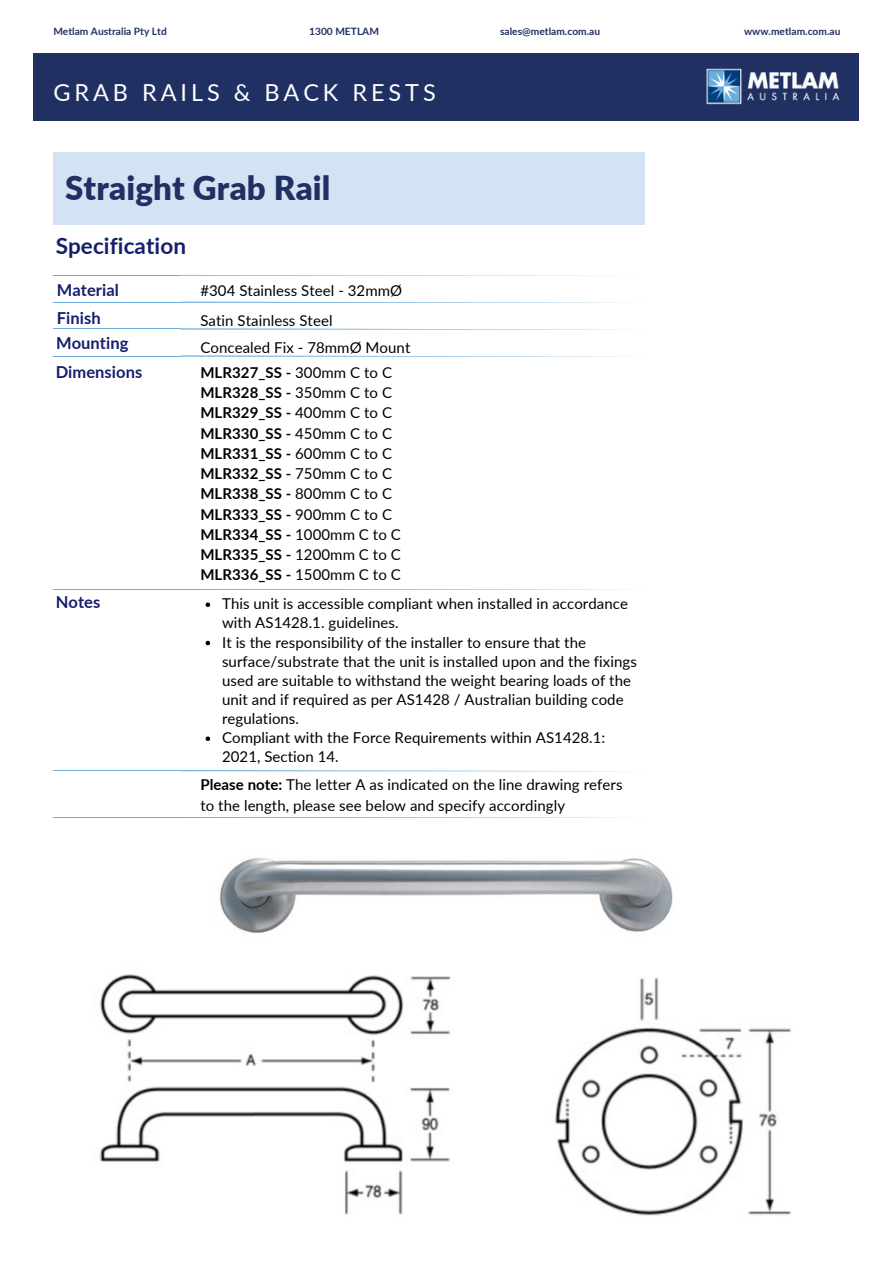
<style>
.page{position:relative;width:894px;height:1264px;background:#fff}
.page>*{position:absolute;margin:0;border:0;box-sizing:border-box;transform-origin:0 0}
.t1{font:900 33px "Lato";letter-spacing:.005em;color:#203063}
.t2{font:23.4px "Lato";letter-spacing:.17em;color:#fff}
.t3{font:700 22.5px "Lato";letter-spacing:.005em;color:#151f6d}
.t4{font:700 16.5px "Lato";letter-spacing:.005em;color:#151f6d}
.t5{font:15px/19.2px "Lato";letter-spacing:.005em;color:#000}
.t6{font:700 15px "Lato";letter-spacing:.005em;color:#000}
.t7{font:700 10.2px "Lato";letter-spacing:.005em;color:#203063}
.s1{font-weight:400}
.s2{font-weight:700}
</style>
<div class="page">
<div style="left:34px;top:53px;width:824px;height:68px;background:#203063"></div>
<div style="left:53px;top:152px;width:591px;height:72px;background:#d4e3f4"></div>
<hr style="left:53px;top:275px;width:128px;height:1px;background:#6badde">
<svg style="left:181px;top:275px;width:425px;height:1px"></svg>
<hr style="left:53px;top:302px;width:128px;height:1px;background:#6badde">
<svg style="left:181px;top:302px;width:446px;height:1px"></svg>
<hr style="left:53px;top:328px;width:128px;height:1px;background:#6badde">
<svg style="left:181px;top:328px;width:223px;height:1px"></svg>
<hr style="left:53px;top:355px;width:128px;height:1px;background:#6badde">
<svg style="left:181px;top:355px;width:195px;height:1px"></svg>
<hr style="left:53px;top:817px;width:128px;height:1px;background:#6badde">
<svg style="left:181px;top:817px;width:446px;height:1px"></svg>
<hr style="left:53px;top:770px;width:128px;height:1px;background:#6badde">
<svg style="left:181px;top:770px;width:353px;height:1px"></svg>
<hr style="left:53px;top:589px;width:128px;height:1px;background:#6badde">
<svg style="left:181px;top:589px;width:446px;height:1px"></svg>
<img style="left:706px;top:69px;width:133px;height:36px">
<img style="left:220px;top:858px;width:453px;height:75px">
<img style="left:100px;top:974px;width:351px;height:241px">
<svg style="left:205px;top:602px;width:5px;height:5px"></svg>
<svg style="left:205px;top:640px;width:5px;height:5px"></svg>
<svg style="left:205px;top:736px;width:5px;height:5px"></svg>
<img style="left:554px;top:977px;width:237px;height:239px">
<p class="t7" style="left:53px;top:25px;width:115px">Metlam Australia Pty Ltd</p>
<p class="t7" style="left:309px;top:25px;width:71px">1300 METLAM</p>
<p class="t7" style="left:500px;top:25px;width:102px">sales@metlam.com.au</p>
<p class="t2" style="left:53px;top:78px;width:384px">GRAB RAILS &amp; BACK RESTS</p>
<p class="t1" style="left:65px;top:168px;width:267px">Straight Grab Rail</p>
<p class="t3" style="left:56px;top:231px;width:132px">Specification</p>
<p class="t4" style="left:57px;top:279px;width:64px">Material</p>
<p class="t4" style="left:57px;top:307px;width:45px">Finish</p>
<p class="t4" style="left:56px;top:332px;width:74px">Mounting</p>
<p class="t4" style="left:56px;top:361px;width:88px">Dimensions</p>
<p class="t4" style="left:56px;top:591px;width:46px">Notes</p>
<p class="t5" style="left:200px;top:280px;width:203px">#304 Stainless Steel - 32mmØ</p>
<p class="t5" style="left:200px;top:310px;width:134px">Satin Stainless Steel</p>
<p class="t5" style="left:200px;top:337px;width:211px">Concealed Fix - 78mmØ Mount</p>
<p class="t6" style="left:200px;top:363px;width:193px">MLR327_SS - <span class="s1">300mm C to C</span></p>
<p class="t6" style="left:200px;top:383px;width:193px">MLR328_SS - <span class="s1">350mm C to C</span></p>
<p class="t6" style="left:200px;top:403px;width:193px">MLR329_SS - <span class="s1">400mm C to C</span></p>
<p class="t6" style="left:200px;top:424px;width:193px">MLR330_SS - <span class="s1">450mm C to C</span></p>
<p class="t6" style="left:200px;top:444px;width:193px">MLR331_SS - <span class="s1">600mm C to C</span></p>
<p class="t6" style="left:200px;top:464px;width:193px">MLR332_SS - <span class="s1">750mm C to C</span></p>
<p class="t6" style="left:200px;top:484px;width:193px">MLR338_SS - <span class="s1">800mm C to C</span></p>
<p class="t6" style="left:200px;top:505px;width:193px">MLR333_SS - <span class="s1">900mm C to C</span></p>
<p class="t6" style="left:200px;top:525px;width:202px">MLR334_SS - <span class="s1">1000mm C to C</span></p>
<p class="t6" style="left:200px;top:545px;width:202px">MLR335_SS - <span class="s1">1200mm C to C</span></p>
<p class="t6" style="left:200px;top:565px;width:202px">MLR336_SS - <span class="s1">1500mm C to C</span></p>
<p class="t5" style="left:222px;top:594px;width:407px">This unit is accessible compliant when installed in accordance with AS1428.1. guidelines.</p>
<p class="t5" style="left:222px;top:632px;width:416px">It is the responsibility of the installer to ensure that the surface/substrate that the unit is installed upon and the fixings used are suitable to withstand the weight bearing loads of the unit and if required as per AS1428 / Australian building code regulations.</p>
<p class="t5" style="left:222px;top:727px;width:384px">Compliant with the Force Requirements within AS1428.1:<br>2021, Section 14.</p>
<p class="t5" style="left:200px;top:774px;width:423px;line-height:20.2px"><span class="s2">Please note:</span> The letter A as indicated on the line drawing refers to the length, please see below and specify accordingly</p>
<p class="t7" style="left:743px;top:25px;width:98px">www.metlam.com.au</p>
</div>
